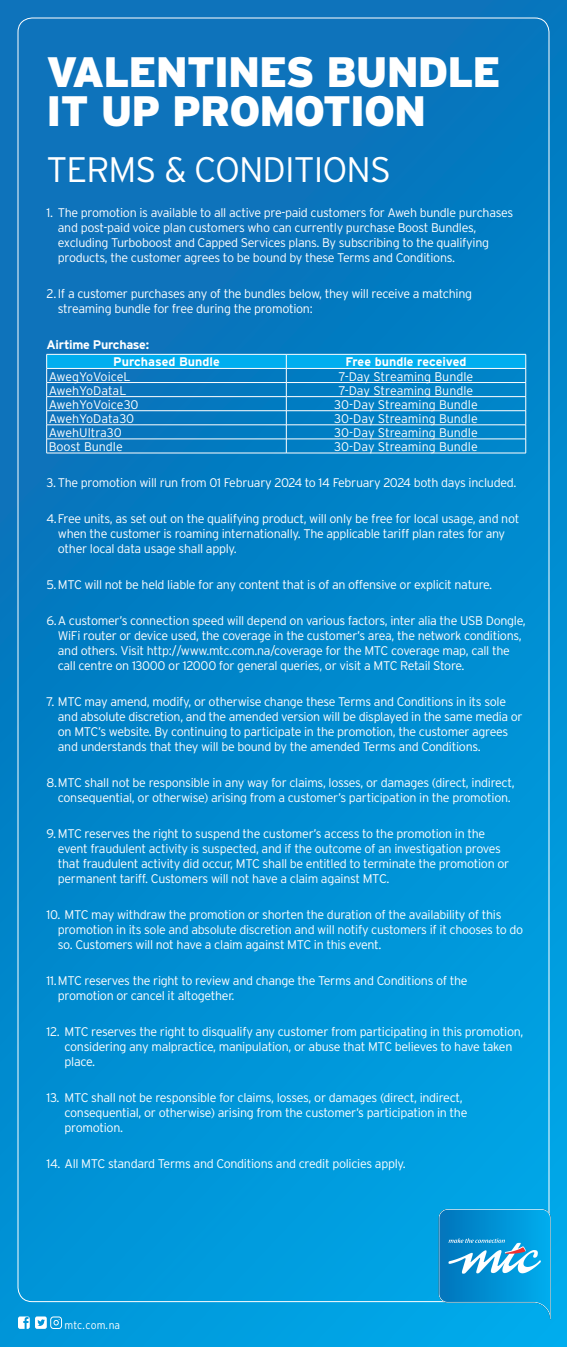
<style>
.page{position:relative;width:567px;height:1347px;background:#fff}
.page>*{position:absolute;margin:0;border:0;box-sizing:border-box;transform-origin:0 0}
.t1{font:900 42.5px/38.5px "Interstate";letter-spacing:-.025em;color:#fff}
.t2{font:300 35.45px "Interstate";letter-spacing:-.025em;color:#fff}
.t3{font:300 12.5px/15px "Interstate";letter-spacing:-.025em;color:#fff}
.t4{font:300 12.5px "Interstate";color:#fff}
.t5{font:700 12.5px "Interstate";letter-spacing:-.005em;color:#fff}
.t6{font:700 12.5px "Interstate";letter-spacing:-.025em;color:#fff}
.t7{font:300 12.5px "Interstate";letter-spacing:-.005em;color:#fff}
.t8{font:300 11px "Interstate";color:#fff;scale:.95 1}
</style>
<div class="page">
<div style="left:0;top:0;width:567px;height:1346px;background:linear-gradient(to bottom,#0d71b8,#009fe1)"></div>
<svg style="left:18px;top:1316px;width:44px;height:12px"></svg>
<img style="left:435px;top:1204px;width:119px;height:122px">
<svg style="left:47px;top:354px;width:480px;height:99px;background:#168ccc"></svg>
<hr style="left:47px;top:453px;width:239px;height:1px;background:#fff">
<hr style="left:286px;top:453px;width:240px;height:1px;background:#fff">
<p class="t1" style="left:47px;top:53px;width:456px">VALENTINES BUNDLE<br>IT UP PROMOTION</p>
<p class="t2" style="left:47px;top:150px;width:346px">TERMS &amp; CONDITIONS</p>
<p class="t3" style="left:58px;top:205px;width:457px;text-indent:-11px">1. The promotion is available to all active pre-paid customers for Aweh bundle purchases and post-paid voice plan customers who can currently purchase Boost Bundles, excluding Turboboost and Capped Services plans. By subscribing to the qualifying products, the customer agrees to be bound by these Terms and Conditions.</p>
<p class="t3" style="left:58px;top:286px;width:416px;text-indent:-11px">2. If a customer purchases any of the bundles below, they will receive a matching streaming bundle for free during the promotion:</p>
<p class="t6" style="left:47px;top:338px;width:104px">Airtime Purchase:</p>
<p class="t5" style="left:113px;top:355px;width:108px">Purchased Bundle</p>
<p class="t5" style="left:345px;top:355px;width:123px">Free bundle received</p>
<p class="t4" style="left:49px;top:369px;width:84px">AwegYoVoiceL</p>
<p class="t4" style="left:339px;top:369px;width:136px">7-Day Streaming Bundle</p>
<p class="t4" style="left:49px;top:383px;width:79px">AwehYoDataL</p>
<p class="t4" style="left:339px;top:383px;width:136px">7-Day Streaming Bundle</p>
<p class="t7" style="left:49px;top:397px;width:91px">AwehYoVoice30</p>
<p class="t4" style="left:334px;top:397px;width:145px">30-Day Streaming Bundle</p>
<p class="t4" style="left:49px;top:411px;width:87px">AwehYoData30</p>
<p class="t4" style="left:334px;top:411px;width:145px">30-Day Streaming Bundle</p>
<p class="t4" style="left:49px;top:425px;width:75px">AwehUltra30</p>
<p class="t4" style="left:334px;top:425px;width:145px">30-Day Streaming Bundle</p>
<p class="t4" style="left:49px;top:439px;width:76px">Boost Bundle</p>
<p class="t4" style="left:334px;top:439px;width:145px">30-Day Streaming Bundle</p>
<p class="t3" style="left:47px;top:475px;width:471px">3. The promotion will run from 01 February 2024 to 14 February 2024 both days included.</p>
<p class="t3" style="left:58px;top:511px;width:463px;text-indent:-11px">4. Free units, as set out on the qualifying product, will only be free for local usage, and not when the customer is roaming internationally. The applicable tariff plan rates for any other local data usage shall apply.</p>
<p class="t3" style="left:47px;top:577px;width:447px">5. MTC will not be held liable for any content that is of an offensive or explicit nature.</p>
<p class="t3" style="left:58px;top:613px;width:469px;text-indent:-11px">6. A customer’s connection speed will depend on various factors, inter alia the USB Dongle, WiFi router or device used, the coverage in the customer’s area, the network conditions, and others. Visit http://www.mtc.com.na/coverage for the MTC coverage map, call the call centre on 13000 or 12000 for general queries, or visit a MTC Retail Store.</p>
<p class="t3" style="left:58px;top:694px;width:466px;text-indent:-11px">7. MTC may amend, modify, or otherwise change these Terms and Conditions in its sole and absolute discretion, and the amended version will be displayed in the same media or on MTC’s website. By continuing to participate in the promotion, the customer agrees and understands that they will be bound by the amended Terms and Conditions.</p>
<p class="t3" style="left:58px;top:775px;width:458px;text-indent:-11px">8. MTC shall not be responsible in any way for claims, losses, or damages (direct, indirect, consequential, or otherwise) arising from a customer’s participation in the promotion.</p>
<p class="t3" style="left:58px;top:826px;width:453px;text-indent:-11px">9. MTC reserves the right to suspend the customer’s access to the promotion in the event fraudulent activity is suspected, and if the outcome of an investigation proves that fraudulent activity did occur, MTC shall be entitled to terminate the promotion or permanent tariff. Customers will not have a claim against MTC.</p>
<p class="t3" style="left:58px;top:907px;width:467px;text-indent:-11px">10. MTC may withdraw the promotion or shorten the duration of the availability of this promotion in its sole and absolute discretion and will notify customers if it chooses to do so. Customers will not have a claim against MTC in this event.</p>
<p class="t3" style="left:58px;top:973px;width:411px;text-indent:-11px">11. MTC reserves the right to review and change the Terms and Conditions of the promotion or cancel it altogether.</p>
<p class="t3" style="left:65px;top:1023px;width:460px;text-indent:-18px">12. MTC reserves the right to disqualify any customer from participating in this promotion, considering any malpractice, manipulation, or abuse that MTC believes to have taken place.</p>
<p class="t3" style="left:65px;top:1089px;width:404px;text-indent:-18px">13. MTC shall not be responsible for claims, losses, or damages (direct, indirect, consequential, or otherwise) arising from the customer’s participation in the promotion.</p>
<p class="t3" style="left:47px;top:1155px;width:361px">14. All MTC standard Terms and Conditions and credit policies apply.</p>
<p class="t8" style="left:65px;top:1318px;width:60px">mtc.com.na</p>
</div>
